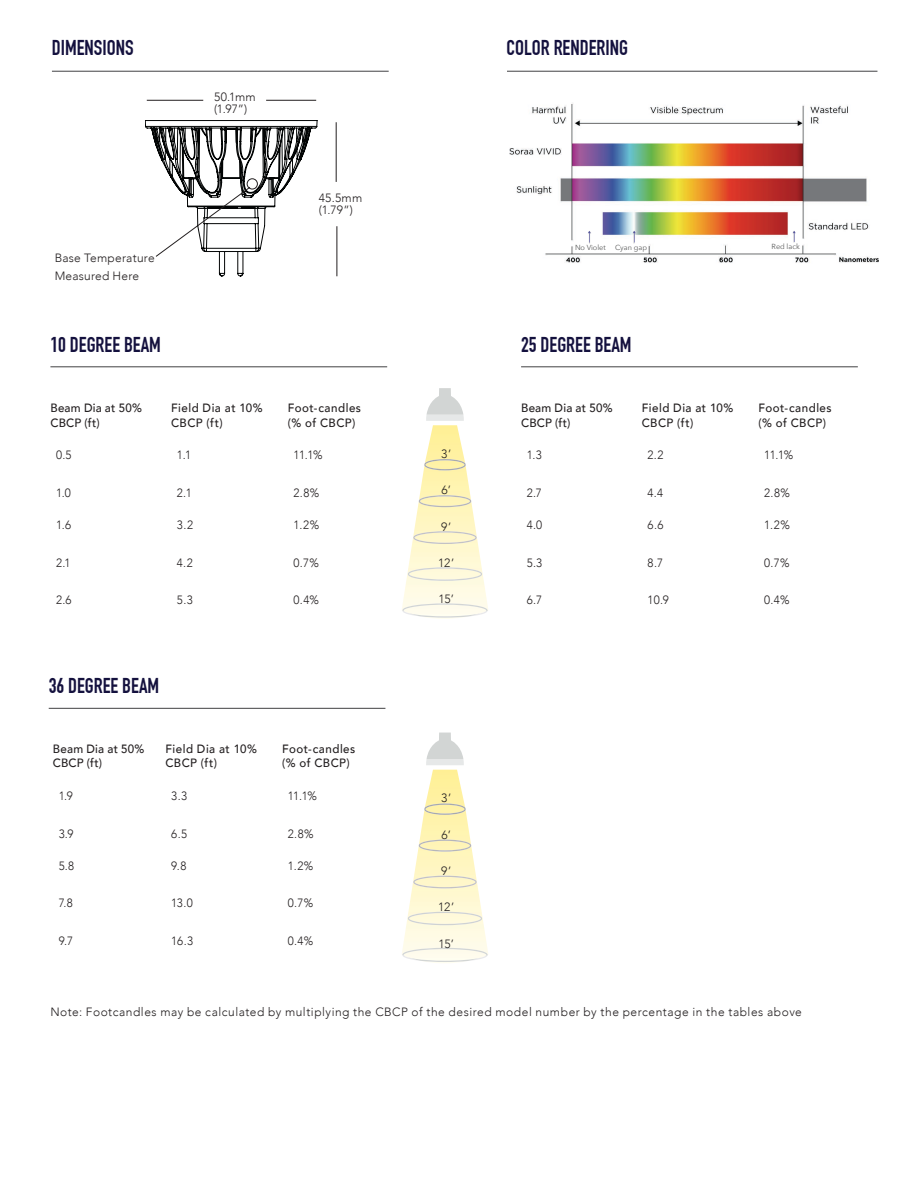
<style>
.page{position:relative;width:918px;height:1188px;background:#fff}
.page>*{position:absolute;margin:0;border:0;box-sizing:border-box;transform-origin:0 0}
.t1{font:700 21px "DIN Condensed";color:#14113e}
.List{font:300 12px "Avenir";letter-spacing:.04em;color:#231f20;scale:.96 1}
.List-2{font:300 12px "Avenir";letter-spacing:.04em;color:#231f20}
.List-3{font:500 12px/14.4px "Avenir";letter-spacing:.04em;color:#231f20;scale:.96 1}
.List-4{font:500 12px/14.4px "Avenir";letter-spacing:.02em;color:#231f20;scale:.96 1}
.List-5{font:300 12px/18px "Avenir";letter-spacing:.02em;color:#231f20}
.t2{font:7.35px "Avenir Next";color:#595a5a}
</style>
<div class="page">
<hr style="left:52px;top:71px;width:337px;height:1px;background:#414143">
<hr style="left:507px;top:71px;width:370px;height:1px;background:#414143">
<hr style="left:50px;top:366px;width:337px;height:1px;background:#414143">
<hr style="left:521px;top:366px;width:337px;height:1px;background:#414143">
<img style="left:509px;top:103px;width:369px;height:160px">
<img style="left:586px;top:228px;width:7px;height:16px">
<svg style="left:588px;top:231px;width:3px;height:11px"></svg>
<img style="left:631px;top:228px;width:7px;height:16px">
<svg style="left:633px;top:231px;width:2px;height:11px"></svg>
<img style="left:791px;top:228px;width:7px;height:16px">
<svg style="left:793px;top:231px;width:2px;height:11px"></svg>
<svg style="left:145px;top:120px;width:172px;height:156px"></svg>
<div style="left:247px;top:178px;width:11px;height:11px;border:1px solid #231f20;border-radius:50%"></div>
<hr style="left:147px;top:100px;width:56px;height:1px;background:#231f20">
<hr style="left:266px;top:100px;width:50px;height:1px;background:#231f20">
<hr style="left:336px;top:122px;width:1px;height:60px;background:#231f20">
<hr style="left:337px;top:226px;width:1px;height:50px;background:#231f20">
<hr style="left:49px;top:708px;width:336px;height:1px;background:#414143">
<svg style="left:402px;top:388px;width:86px;height:230px"></svg>
<svg style="left:402px;top:733px;width:86px;height:229px"></svg>
<p class="t1" style="left:52px;top:36px;width:83px">DIMENSIONS</p>
<p class="t1" style="left:507px;top:36px;width:123px">COLOR RENDERING</p>
<p class="List-5" style="left:55px;top:249px;width:101px">Base Temperature<br>Measured Here</p>
<p class="List-2" style="left:214px;top:90px;width:43px">50.1mm</p>
<p class="List-2" style="left:214px;top:102px;width:35px">(1.97”)</p>
<p class="List-2" style="left:319px;top:191px;width:45px">45.5mm</p>
<p class="List-2" style="left:319px;top:203px;width:35px">(1.79”)</p>
<p class="t2" style="left:575px;top:241px;width:32px">No Violet</p>
<p class="t2" style="left:615px;top:241px;width:33px">Cyan gap</p>
<p class="t2" style="left:772px;top:241px;width:30px">Red lack</p>
<p class="t1" style="left:50px;top:332px;width:112px">10 DEGREE BEAM</p>
<p class="t1" style="left:521px;top:332px;width:112px">25 DEGREE BEAM</p>
<p class="List-4" style="left:50px;top:400px;width:97px">Beam Dia at 50%<br>CBCP (ft)</p>
<p class="List-3" style="left:171px;top:400px;width:97px">Field Dia at 10%<br>CBCP (ft)</p>
<p class="List-3" style="left:288px;top:400px;width:78px">Foot-candles (% of CBCP)</p>
<p class="List" style="left:56px;top:448px;width:18px">0.5</p>
<p class="List" style="left:177px;top:448px;width:16px">1.1</p>
<p class="List" style="left:294px;top:448px;width:32px">11.1%</p>
<p class="List" style="left:56px;top:486px;width:17px">1.0</p>
<p class="List" style="left:177px;top:486px;width:17px">2.1</p>
<p class="List" style="left:294px;top:486px;width:28px">2.8%</p>
<p class="List" style="left:56px;top:518px;width:17px">1.6</p>
<p class="List" style="left:177px;top:518px;width:18px">3.2</p>
<p class="List" style="left:294px;top:518px;width:28px">1.2%</p>
<p class="List" style="left:56px;top:555px;width:16px">2.1</p>
<p class="List" style="left:177px;top:555px;width:18px">4.2</p>
<p class="List" style="left:294px;top:555px;width:28px">0.7%</p>
<p class="List" style="left:56px;top:593px;width:18px">2.6</p>
<p class="List" style="left:177px;top:593px;width:18px">5.3</p>
<p class="List" style="left:294px;top:593px;width:28px">0.4%</p>
<p class="t1" style="left:49px;top:673px;width:112px">36 DEGREE BEAM</p>
<p class="List-4" style="left:53px;top:741px;width:97px">Beam Dia at 50%<br>CBCP (ft)</p>
<p class="List-3" style="left:165px;top:741px;width:97px">Field Dia at 10%<br>CBCP (ft)</p>
<p class="List-3" style="left:282px;top:741px;width:78px">Foot-candles (% of CBCP)</p>
<p class="List" style="left:59px;top:789px;width:16px">1.9</p>
<p class="List" style="left:171px;top:789px;width:18px">3.3</p>
<p class="List" style="left:288px;top:789px;width:32px">11.1%</p>
<p class="List" style="left:59px;top:827px;width:17px">3.9</p>
<p class="List" style="left:171px;top:827px;width:18px">6.5</p>
<p class="List" style="left:288px;top:827px;width:28px">2.8%</p>
<p class="List" style="left:59px;top:858px;width:18px">5.8</p>
<p class="List" style="left:171px;top:858px;width:17px">9.8</p>
<p class="List" style="left:288px;top:858px;width:28px">1.2%</p>
<p class="List" style="left:59px;top:896px;width:16px">7.8</p>
<p class="List" style="left:171px;top:896px;width:24px">13.0</p>
<p class="List" style="left:288px;top:896px;width:28px">0.7%</p>
<p class="List" style="left:59px;top:934px;width:16px">9.7</p>
<p class="List" style="left:171px;top:934px;width:24px">16.3</p>
<p class="List" style="left:288px;top:934px;width:28px">0.4%</p>
<p class="List-2" style="left:441px;top:447px;width:11px">3’</p>
<p class="List-2" style="left:442px;top:483px;width:11px">6’</p>
<p class="List-2" style="left:441px;top:519px;width:12px">9’</p>
<p class="List-2" style="left:438px;top:556px;width:18px">12’</p>
<p class="List-2" style="left:438px;top:592px;width:17px">15’</p>
<p class="List-4" style="left:521px;top:400px;width:97px">Beam Dia at 50%<br>CBCP (ft)</p>
<p class="List-3" style="left:642px;top:400px;width:97px">Field Dia at 10%<br>CBCP (ft)</p>
<p class="List-3" style="left:758px;top:400px;width:78px">Foot-candles (% of CBCP)</p>
<p class="List" style="left:527px;top:448px;width:17px">1.3</p>
<p class="List" style="left:648px;top:448px;width:18px">2.2</p>
<p class="List" style="left:764px;top:448px;width:32px">11.1%</p>
<p class="List" style="left:527px;top:486px;width:17px">2.7</p>
<p class="List" style="left:648px;top:486px;width:18px">4.4</p>
<p class="List" style="left:764px;top:486px;width:28px">2.8%</p>
<p class="List" style="left:527px;top:518px;width:17px">4.0</p>
<p class="List" style="left:648px;top:518px;width:18px">6.6</p>
<p class="List" style="left:764px;top:518px;width:28px">1.2%</p>
<p class="List" style="left:527px;top:555px;width:18px">5.3</p>
<p class="List" style="left:648px;top:555px;width:18px">8.7</p>
<p class="List" style="left:764px;top:555px;width:28px">0.7%</p>
<p class="List" style="left:527px;top:593px;width:17px">6.7</p>
<p class="List" style="left:648px;top:593px;width:24px">10.9</p>
<p class="List" style="left:764px;top:593px;width:28px">0.4%</p>
<p class="List-2" style="left:441px;top:791px;width:11px">3’</p>
<p class="List-2" style="left:442px;top:827px;width:11px">6’</p>
<p class="List-2" style="left:441px;top:864px;width:12px">9’</p>
<p class="List-2" style="left:438px;top:900px;width:18px">12’</p>
<p class="List-2" style="left:438px;top:937px;width:17px">15’</p>
<p class="List-2" style="left:50px;top:1005px;width:753px">Note: Footcandles may be calculated by multiplying the CBCP of the desired model number by the percentage in the tables above</p>
</div>
